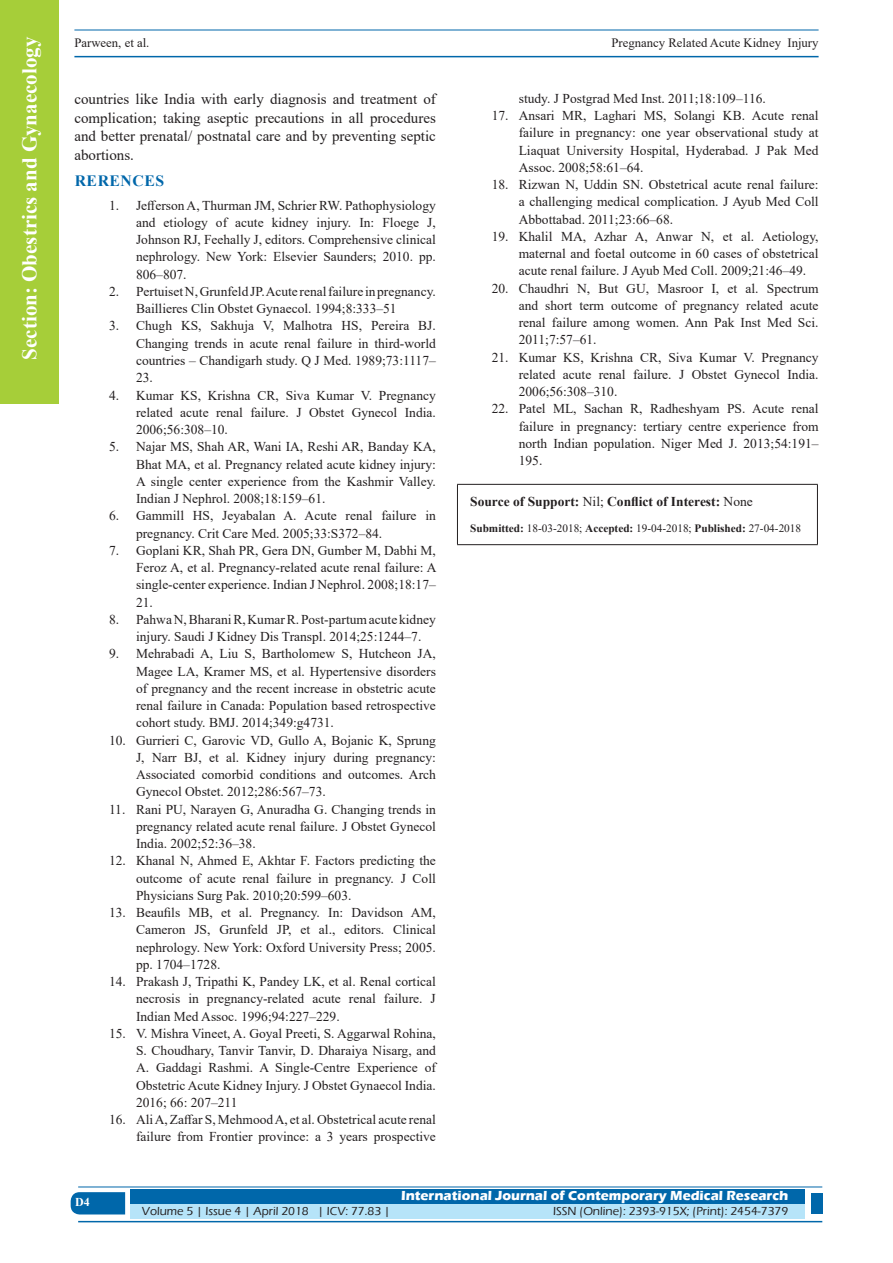
<style>
.page{position:relative;width:893px;height:1263px;background:#fff}
.page>*{position:absolute;margin:0;border:0;box-sizing:border-box;transform-origin:0 0}
.t1{font:700 21px "Times New Roman";color:#fff}
.t2{font:700 15.75px "Times New Roman";letter-spacing:.035em;color:#0067aa}
.TX_New{font:15px/18.8px "Times New Roman";color:#231f20;text-align:justify}
.t3{font:13.5px/17.2px "Times New Roman";color:#231f20;text-align:justify}
.t4{font:700 13.5px "Eras ITC";color:#fff}
.SOS_New{font:700 13.5px "Times New Roman";color:#231f20}
.t5{font:12.75px "Times New Roman";color:#231f20}
.t6{font:500 12px "Eras ITC";color:#231f20}
.t7{font:700 12px "Times New Roman";color:#fff}
.SOS_New-2{font:11.25px "Times New Roman";color:#231f20}
.s1{font-weight:400}
.s2{font-weight:700}
</style>
<div class="page">
<hr style="left:74px;top:30px;width:745px;height:1px;background:#0067aa">
<hr style="left:74px;top:56px;width:745px;height:1px;background:#0067aa">
<div style="left:0;top:0;width:59px;height:404px;background:#a6ce39"></div>
<svg style="left:71px;top:1192px;width:54px;height:22px"></svg>
<div style="left:130px;top:1189px;width:674px;height:15px;background:#0067aa"></div>
<div style="left:130px;top:1204px;width:674px;height:15px;background:#b6e4f9"></div>
<hr style="left:78px;top:1186px;width:744px;height:1px;background:#0067aa">
<hr style="left:78px;top:1221px;width:744px;height:1px;background:#0067aa">
<div style="left:811px;top:1193px;width:11px;height:21px;background:#0067aa"></div>
<hr style="left:457px;top:484px;width:361px;height:1px;background:#231f20">
<hr style="left:457px;top:485px;width:1px;height:59px;background:#231f20">
<hr style="left:817px;top:485px;width:1px;height:59px;background:#231f20">
<hr style="left:457px;top:544px;width:361px;height:1px;background:#231f20">
<h1 class="t1" style="left:14px;top:360px;width:324px;rotate:-90deg">Section: Obestrics and Gynaecology</h1>
<p class="t5" style="left:74px;top:34px;width:77px">Parween, et al.</p>
<p class="t5" style="left:611px;top:34px;width:209px">Pregnancy Related Acute Kidney Injury</p>
<p class="TX_New" style="left:74px;top:89px;width:363px">countries like India with early diagnosis and treatment of complication; taking aseptic precautions in all procedures and better prenatal/ postnatal care and by preventing septic abortions.</p>
<h1 class="t2" style="left:75px;top:169px;width:91px">RERENCES</h1>
<p class="t3" style="left:136px;top:196px;width:301px;text-indent:-27px">1. Jefferson A, Thurman JM, Schrier RW. Pathophysiology and etiology of acute kidney injury. In: Floege J, Johnson RJ, Feehally J, editors. Comprehensive clinical nephrology. New York: Elsevier Saunders; 2010. pp.<br>806–807.</p>
<p class="t3" style="left:136px;top:282px;width:301px;text-indent:-27px">2. Pertuiset N, Grunfeld JP. Acute renal failure in pregnancy.<br>Baillieres Clin Obstet Gynaecol. 1994;8:333–51</p>
<p class="t3" style="left:136px;top:317px;width:301px;text-indent:-27px">3. Chugh KS, Sakhuja V, Malhotra HS, Pereira BJ.<br>Changing trends in acute renal failure in third-world countries – Chandigarh study. Q J Med. 1989;73:1117– 23.</p>
<p class="t3" style="left:136px;top:386px;width:301px;text-indent:-27px">4. Kumar KS, Krishna CR, Siva Kumar V. Pregnancy related acute renal failure. J Obstet Gynecol India.<br>2006;56:308–10.</p>
<p class="t3" style="left:136px;top:438px;width:301px;text-indent:-27px">5. Najar MS, Shah AR, Wani IA, Reshi AR, Banday KA, Bhat MA, et al. Pregnancy related acute kidney injury:<br>A single center experience from the Kashmir Valley.<br>Indian J Nephrol. 2008;18:159–61.</p>
<p class="t3" style="left:136px;top:507px;width:301px;text-indent:-27px">6. Gammill HS, Jeyabalan A. Acute renal failure in pregnancy. Crit Care Med. 2005;33:S372–84.</p>
<p class="t3" style="left:136px;top:541px;width:302px;text-indent:-27px">7. Goplani KR, Shah PR, Gera DN, Gumber M, Dabhi M, Feroz A, et al. Pregnancy-related acute renal failure: A single-center experience. Indian J Nephrol. 2008;18:17– 21.</p>
<p class="t3" style="left:136px;top:610px;width:301px;text-indent:-27px">8. Pahwa N, Bharani R, Kumar R. Post-partum acute kidney injury. Saudi J Kidney Dis Transpl. 2014;25:1244–7.</p>
<p class="t3" style="left:136px;top:645px;width:301px;text-indent:-27px">9. Mehrabadi A, Liu S, Bartholomew S, Hutcheon JA, Magee LA, Kramer MS, et al. Hypertensive disorders of pregnancy and the recent increase in obstetric acute renal failure in Canada: Population based retrospective cohort study. BMJ. 2014;349:g4731.</p>
<p class="t3" style="left:136px;top:731px;width:301px;text-indent:-27px">10. Gurrieri C, Garovic VD, Gullo A, Bojanic K, Sprung J, Narr BJ, et al. Kidney injury during pregnancy:<br>Associated comorbid conditions and outcomes. Arch Gynecol Obstet. 2012;286:567–73.</p>
<p class="t3" style="left:136px;top:800px;width:301px;text-indent:-27px">11. Rani PU, Narayen G, Anuradha G. Changing trends in pregnancy related acute renal failure. J Obstet Gynecol India. 2002;52:36–38.</p>
<p class="t3" style="left:136px;top:852px;width:301px;text-indent:-27px">12. Khanal N, Ahmed E, Akhtar F. Factors predicting the outcome of acute renal failure in pregnancy. J Coll Physicians Surg Pak. 2010;20:599–603.</p>
<p class="t3" style="left:136px;top:903px;width:301px;text-indent:-27px">13. Beaufils MB, et al. Pregnancy. In: Davidson AM, Cameron JS, Grunfeld JP, et al., editors. Clinical nephrology. New York: Oxford University Press; 2005. pp. 1704–1728.</p>
<p class="t3" style="left:136px;top:972px;width:301px;text-indent:-27px">14. Prakash J, Tripathi K, Pandey LK, et al. Renal cortical necrosis in pregnancy-related acute renal failure. J Indian Med Assoc. 1996;94:227–229.</p>
<p class="t3" style="left:136px;top:1024px;width:301px;text-indent:-27px">15. V. Mishra Vineet, A. Goyal Preeti, S. Aggarwal Rohina, S. Choudhary, Tanvir Tanvir, D. Dharaiya Nisarg, and A. Gaddagi Rashmi. A Single-Centre Experience of Obstetric Acute Kidney Injury. J Obstet Gynaecol India.<br>2016; 66: 207–211</p>
<p class="t3" style="left:109px;top:1110px;width:328px;text-align:right">16. Ali A, Zaffar S, Mehmood A, et al. Obstetrical acute renal failure from Frontier province: a 3 years prospective</p>
<p class="t3" style="left:519px;top:89px;width:249px">study. J Postgrad Med Inst. 2011;18:109–116.</p>
<p class="t3" style="left:519px;top:107px;width:301px;text-indent:-27px">17. Ansari MR, Laghari MS, Solangi KB. Acute renal failure in pregnancy: one year observational study at Liaquat University Hospital, Hyderabad. J Pak Med Assoc. 2008;58:61–64.</p>
<p class="t3" style="left:519px;top:176px;width:301px;text-indent:-27px">18. Rizwan N, Uddin SN. Obstetrical acute renal failure: a challenging medical complication. J Ayub Med Coll Abbottabad. 2011;23:66–68.</p>
<p class="t3" style="left:519px;top:227px;width:301px;text-indent:-27px">19. Khalil MA, Azhar A, Anwar N, et al. Aetiology, maternal and foetal outcome in 60 cases of obstetrical acute renal failure. J Ayub Med Coll. 2009;21:46–49.</p>
<p class="t3" style="left:519px;top:279px;width:301px;text-indent:-27px">20. Chaudhri N, But GU, Masroor I, et al. Spectrum and short term outcome of pregnancy related acute renal failure among women. Ann Pak Inst Med Sci.<br>2011;7:57–61.</p>
<p class="t3" style="left:519px;top:348px;width:301px;text-indent:-27px">21. Kumar KS, Krishna CR, Siva Kumar V. Pregnancy related acute renal failure. J Obstet Gynecol India.<br>2006;56:308–310.</p>
<p class="t3" style="left:519px;top:400px;width:301px;text-indent:-27px">22. Patel ML, Sachan R, Radheshyam PS. Acute renal failure in pregnancy: tertiary centre experience from north Indian population. Niger Med J. 2013;54:191– 195.</p>
<p class="SOS_New" style="left:470px;top:492px;width:284px">Source of Support: <span class="s1">Nil;</span> Conflict of Interest: <span class="s1">None</span></p>
<p class="SOS_New-2" style="left:470px;top:520px;width:332px"><span class="s2">Submitted:</span> 18-03-2018; <span class="s2">Accepted:</span> 19-04-2018; <span class="s2">Published:</span> 27-04-2018</p>
<p class="t7" style="left:75px;top:1194px;width:16px">D4</p>
<p class="t4" style="left:401px;top:1188px;width:389px">International Journal of Contemporary Medical Research</p>
<p class="t6" style="left:142px;top:1204px;width:250px">Volume 5 | Issue 4 | April 2018 | ICV: 77.83 |</p>
<p class="t6" style="left:553px;top:1204px;width:237px">ISSN (Online): 2393-915X; (Print): 2454-7379</p>
</div>
